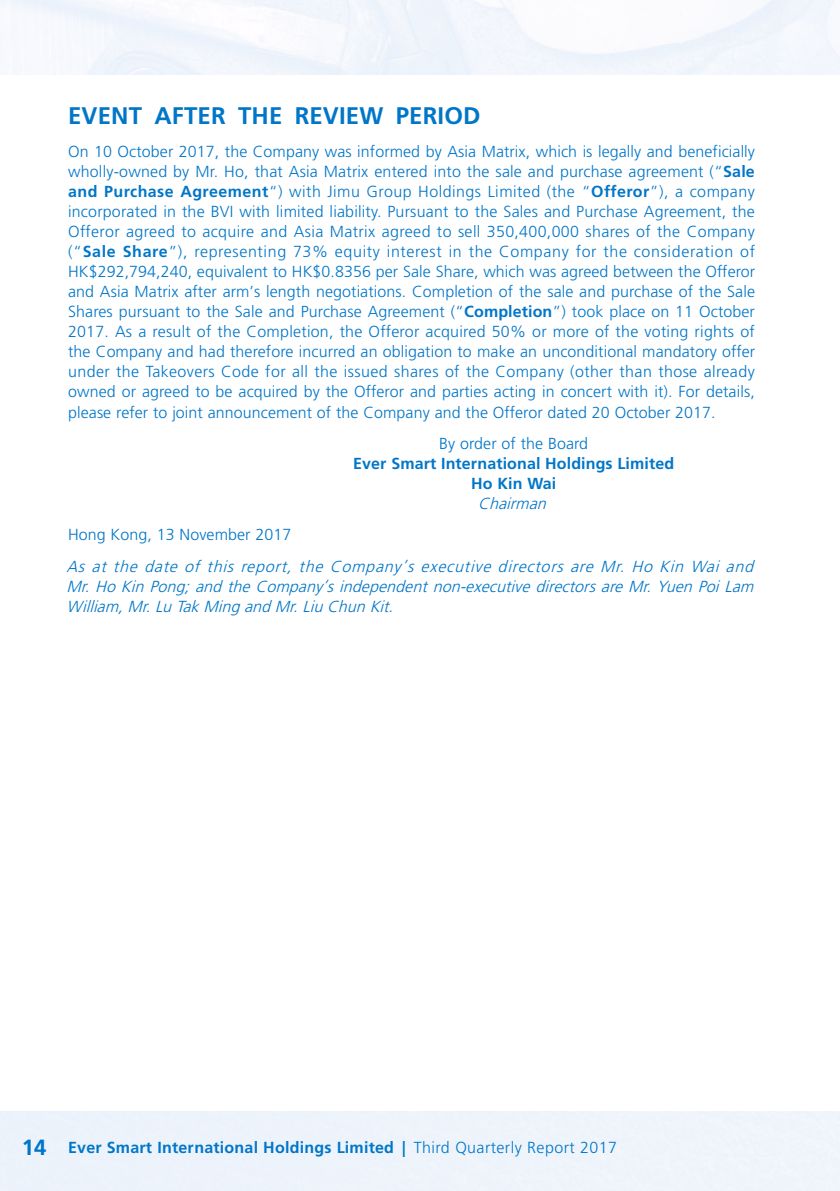
<style>
.page{position:relative;width:840px;height:1191px;background:#fff}
.page>*{position:absolute;margin:0;border:0;box-sizing:border-box;transform-origin:0 0}
.t1{font:700 24px "Frutiger LT Std";letter-spacing:.005em;color:#0076c8}
.t2{font:300 16px/20px "Frutiger LT Std";letter-spacing:.005em;color:#0076c8;text-align:justify}
.t3{font:italic 300 16px/20px "Frutiger LT Std";color:#0076c8;text-align:justify}
.t4{font:700 16px/20px "Frutiger LT Std";letter-spacing:.005em;color:#0076c8;text-align:center}
.s1{font-weight:700}
.s2{font-size:22px}
.s3{font-weight:300}
</style>
<div class="page">
<h1 class="t1" style="left:68px;top:101px;width:414px">EVENT AFTER THE REVIEW PERIOD</h1>
<p class="t2" style="left:68px;top:142px;width:688px">On 10 October 2017, the Company was informed by Asia Matrix, which is legally and beneficially wholly-owned by Mr. Ho, that Asia Matrix entered into the sale and purchase agreement (“<span class="s1">Sale and Purchase Agreement</span>“) with Jimu Group Holdings Limited (the “<span class="s1">Offeror</span>”), a company incorporated in the BVI with limited liability. Pursuant to the Sales and Purchase Agreement, the Offeror agreed to acquire and Asia Matrix agreed to sell 350,400,000 shares of the Company (“<span class="s1">Sale Share</span>”), representing 73% equity interest in the Company for the consideration of HK$292,794,240, equivalent to HK$0.8356 per Sale Share, which was agreed between the Offeror and Asia Matrix after arm’s length negotiations. Completion of the sale and purchase of the Sale Shares pursuant to the Sale and Purchase Agreement (“<span class="s1">Completion</span>”) took place on 11 October 2017. As a result of the Completion, the Offeror acquired 50% or more of the voting rights of the Company and had therefore incurred an obligation to make an unconditional mandatory offer under the Takeovers Code for all the issued shares of the Company (other than those already owned or agreed to be acquired by the Offeror and parties acting in concert with it). For details, please refer to joint announcement of the Company and the Offeror dated 20 October 2017.</p>
<p class="t2" style="left:439px;top:433px;width:150px">By order of the Board</p>
<p class="t4" style="left:353px;top:453px;width:322px">Ever Smart International Holdings Limited<br>Ho Kin Wai</p>
<p class="t3" style="left:478px;top:493px;width:74px">Chairman</p>
<p class="t2" style="left:68px;top:525px;width:224px">Hong Kong, 13 November 2017</p>
<p class="t3" style="left:66px;top:556px;width:692px">As at the date of this report, the Company’s executive directors are Mr. Ho Kin Wai and Mr. Ho Kin Pong; and the Company’s independent non-executive directors are Mr. Yuen Poi Lam William,Mr.LuTakMingandMr.LiuChunKit.</p>
<p class="t4" style="left:22px;top:1137px;width:596px"><span class="s2">14</span> Ever Smart International Holdings Limited | <span class="s3">Third Quarterly Report 2017</span></p>
</div>
